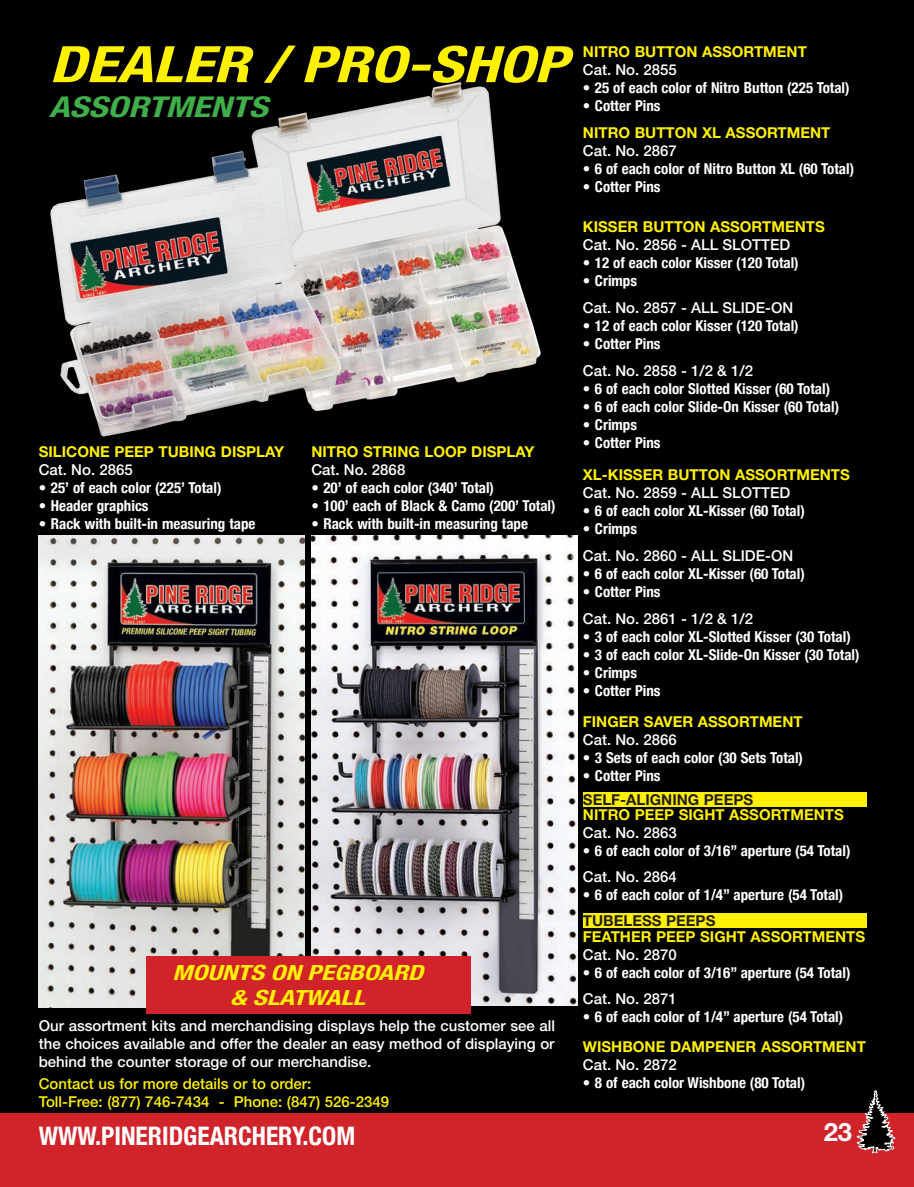
<style>
.page{position:relative;width:914px;height:1187px;background:#fff}
.page>*{position:absolute;margin:0;border:0;box-sizing:border-box;transform-origin:0 0}
.t1{font:italic 700 condensed 50.25px "Helvetica Neue LT Std";color:#fff101;scale:1.28 1}
.t2{font:italic 700 condensed 28.65px "Helvetica Neue LT Std";color:#40ae49;scale:1.28 1}
.t3{font:700 condensed 25.5px "Helvetica Neue";color:#fff}
.t4{font:700 25.5px "Helvetica Neue LT Std";color:#fff}
.t5{font:italic 700 condensed 21px/25.2px "Helvetica Neue LT Std";color:#fff101;text-align:center;scale:1.28 1}
.t6{font:700 condensed 15px "Helvetica Neue";color:#fff}
.t7{font:500 15px/18px "Helvetica Neue LT Std";color:#fff;text-align:justify}
.t8{font:700 15px "Helvetica Neue LT Std";color:#fff101}
.t9{font:500 15px "Helvetica Neue LT Std";color:#fff101}
.t10{font:700 15px "Helvetica Neue LT Std";color:#231f20}
</style>
<div class="page">
<div style="left:0;top:0;width:914px;height:1186px;background:#000"></div>
<div style="left:0;top:1113px;width:914px;height:73px;background:#d1232a"></div>
<svg style="left:856px;top:1090px;width:39px;height:63px"></svg>
<img style="left:251px;top:82px;width:290px;height:318px">
<img style="left:50px;top:141px;width:308px;height:296px">
<div style="left:583px;top:792px;width:283px;height:14px;background:#fff101"></div>
<div style="left:583px;top:913px;width:283px;height:14px;background:#fff101"></div>
<img style="left:39px;top:535px;width:266px;height:472px">
<img style="left:311px;top:535px;width:266px;height:469px">
<div style="left:146px;top:955px;width:324px;height:58px;background:#d1232a"></div>
<p class="t1" style="left:49px;top:34px;width:406px">DEALER / PRO-SHOP</p>
<p class="t2" style="left:49px;top:89px;width:172px">ASSORTMENTS</p>
<p class="t8" style="left:583px;top:42px;width:225px">NITRO BUTTON ASSORTMENT</p>
<p class="t7" style="left:583px;top:60px;width:95px">Cat. No. 2855</p>
<p class="t6" style="left:583px;top:75px;width:268px">• 25 of each color of Nitro Button (225 Total)</p>
<p class="t6" style="left:583px;top:93px;width:79px">• Cotter Pins</p>
<p class="t8" style="left:583px;top:123px;width:249px">NITRO BUTTON XL ASSORTMENT</p>
<p class="t7" style="left:583px;top:141px;width:95px">Cat. No. 2867</p>
<p class="t6" style="left:583px;top:156px;width:273px">• 6 of each color of Nitro Button XL (60 Total)</p>
<p class="t6" style="left:583px;top:174px;width:79px">• Cotter Pins</p>
<p class="t8" style="left:39px;top:442px;width:247px">SILICONE PEEP TUBING DISPLAY</p>
<p class="t7" style="left:39px;top:460px;width:95px">Cat. No. 2865</p>
<p class="t6" style="left:39px;top:475px;width:184px">• 25’ of each color (225’ Total)</p>
<p class="t6" style="left:39px;top:493px;width:111px">• Header graphics</p>
<p class="t6" style="left:39px;top:511px;width:218px">• Rack with built-in measuring tape</p>
<p class="t8" style="left:311px;top:442px;width:225px">NITRO STRING LOOP DISPLAY</p>
<p class="t7" style="left:311px;top:460px;width:95px">Cat. No. 2868</p>
<p class="t6" style="left:311px;top:475px;width:184px">• 20’ of each color (340’ Total)</p>
<p class="t6" style="left:311px;top:493px;width:246px">• 100’ each of Black &amp; Camo (200’ Total)</p>
<p class="t6" style="left:311px;top:511px;width:218px">• Rack with built-in measuring tape</p>
<p class="t5" style="left:173px;top:959px;width:197px">MOUNTS ON PEGBOARD &amp; SLATWALL</p>
<p class="t7" style="left:39px;top:1016px;width:518px">Our assortment kits and merchandising displays help the customer see all the choices available and offer the dealer an easy method of displaying or behind the counter storage of our merchandise.</p>
<p class="t9" style="left:39px;top:1074px;width:274px">Contact us for more details or to order:</p>
<p class="t9" style="left:39px;top:1092px;width:352px">Toll-Free: (877) 746-7434 - Phone: (847) 526-2349</p>
<p class="t8" style="left:583px;top:217px;width:243px">KISSER BUTTON ASSORTMENTS</p>
<p class="t7" style="left:583px;top:235px;width:209px">Cat. No. 2856 - ALL SLOTTED</p>
<p class="t6" style="left:583px;top:250px;width:217px">• 12 of each color Kisser (120 Total)</p>
<p class="t6" style="left:583px;top:268px;width:56px">• Crimps</p>
<p class="t7" style="left:583px;top:298px;width:212px">Cat. No. 2857 - ALL SLIDE-ON</p>
<p class="t6" style="left:583px;top:313px;width:217px">• 12 of each color Kisser (120 Total)</p>
<p class="t6" style="left:583px;top:331px;width:79px">• Cotter Pins</p>
<p class="t7" style="left:583px;top:361px;width:172px">Cat. No. 2858 - 1/2 &amp; 1/2</p>
<p class="t6" style="left:583px;top:376px;width:249px">• 6 of each color Slotted Kisser (60 Total)</p>
<p class="t6" style="left:583px;top:394px;width:258px">• 6 of each color Slide-On Kisser (60 Total)</p>
<p class="t6" style="left:583px;top:412px;width:56px">• Crimps</p>
<p class="t6" style="left:583px;top:430px;width:79px">• Cotter Pins</p>
<p class="t8" style="left:583px;top:465px;width:268px">XL-KISSER BUTTON ASSORTMENTS</p>
<p class="t7" style="left:583px;top:483px;width:209px">Cat. No. 2859 - ALL SLOTTED</p>
<p class="t6" style="left:583px;top:498px;width:223px">• 6 of each color XL-Kisser (60 Total)</p>
<p class="t6" style="left:583px;top:516px;width:56px">• Crimps</p>
<p class="t7" style="left:583px;top:546px;width:212px">Cat. No. 2860 - ALL SLIDE-ON</p>
<p class="t6" style="left:583px;top:561px;width:223px">• 6 of each color XL-Kisser (60 Total)</p>
<p class="t6" style="left:583px;top:579px;width:79px">• Cotter Pins</p>
<p class="t7" style="left:583px;top:609px;width:172px">Cat. No. 2861 - 1/2 &amp; 1/2</p>
<p class="t6" style="left:583px;top:624px;width:269px">• 3 of each color XL-Slotted Kisser (30 Total)</p>
<p class="t6" style="left:583px;top:642px;width:278px">• 3 of each color XL-Slide-On Kisser (30 Total)</p>
<p class="t6" style="left:583px;top:660px;width:56px">• Crimps</p>
<p class="t6" style="left:583px;top:678px;width:79px">• Cotter Pins</p>
<p class="t8" style="left:583px;top:712px;width:221px">FINGER SAVER ASSORTMENT</p>
<p class="t7" style="left:583px;top:730px;width:95px">Cat. No. 2866</p>
<p class="t6" style="left:583px;top:745px;width:222px">• 3 Sets of each color (30 Sets Total)</p>
<p class="t6" style="left:583px;top:763px;width:79px">• Cotter Pins</p>
<p class="t10" style="left:583px;top:790px;width:172px">SELF-ALIGNING PEEPS</p>
<p class="t8" style="left:583px;top:805px;width:262px">NITRO PEEP SIGHT ASSORTMENTS</p>
<p class="t7" style="left:583px;top:823px;width:95px">Cat. No. 2863</p>
<p class="t6" style="left:583px;top:838px;width:269px">• 6 of each color of 3/16” aperture (54 Total)</p>
<p class="t7" style="left:583px;top:867px;width:95px">Cat. No. 2864</p>
<p class="t6" style="left:583px;top:882px;width:262px">• 6 of each color of 1/4” aperture (54 Total)</p>
<p class="t10" style="left:583px;top:910px;width:134px">TUBELESS PEEPS</p>
<p class="t8" style="left:583px;top:926px;width:284px">FEATHER PEEP SIGHT ASSORTMENTS</p>
<p class="t7" style="left:583px;top:944px;width:95px">Cat. No. 2870</p>
<p class="t6" style="left:583px;top:959px;width:269px">• 6 of each color of 3/16” aperture (54 Total)</p>
<p class="t7" style="left:583px;top:988px;width:95px">Cat. No. 2871</p>
<p class="t6" style="left:583px;top:1003px;width:262px">• 6 of each color of 1/4” aperture (54 Total)</p>
<p class="t8" style="left:583px;top:1037px;width:284px">WISHBONE DAMPENER ASSORTMENT</p>
<p class="t7" style="left:583px;top:1055px;width:95px">Cat. No. 2872</p>
<p class="t6" style="left:583px;top:1069px;width:224px">• 8 of each color Wishbone (80 Total)</p>
<h3 class="t3" style="left:39px;top:1114px;width:318px">WWW.PINERIDGEARCHERY.COM</h3>
<h3 class="t4" style="left:824px;top:1116px;width:30px">23</h3>
</div>
